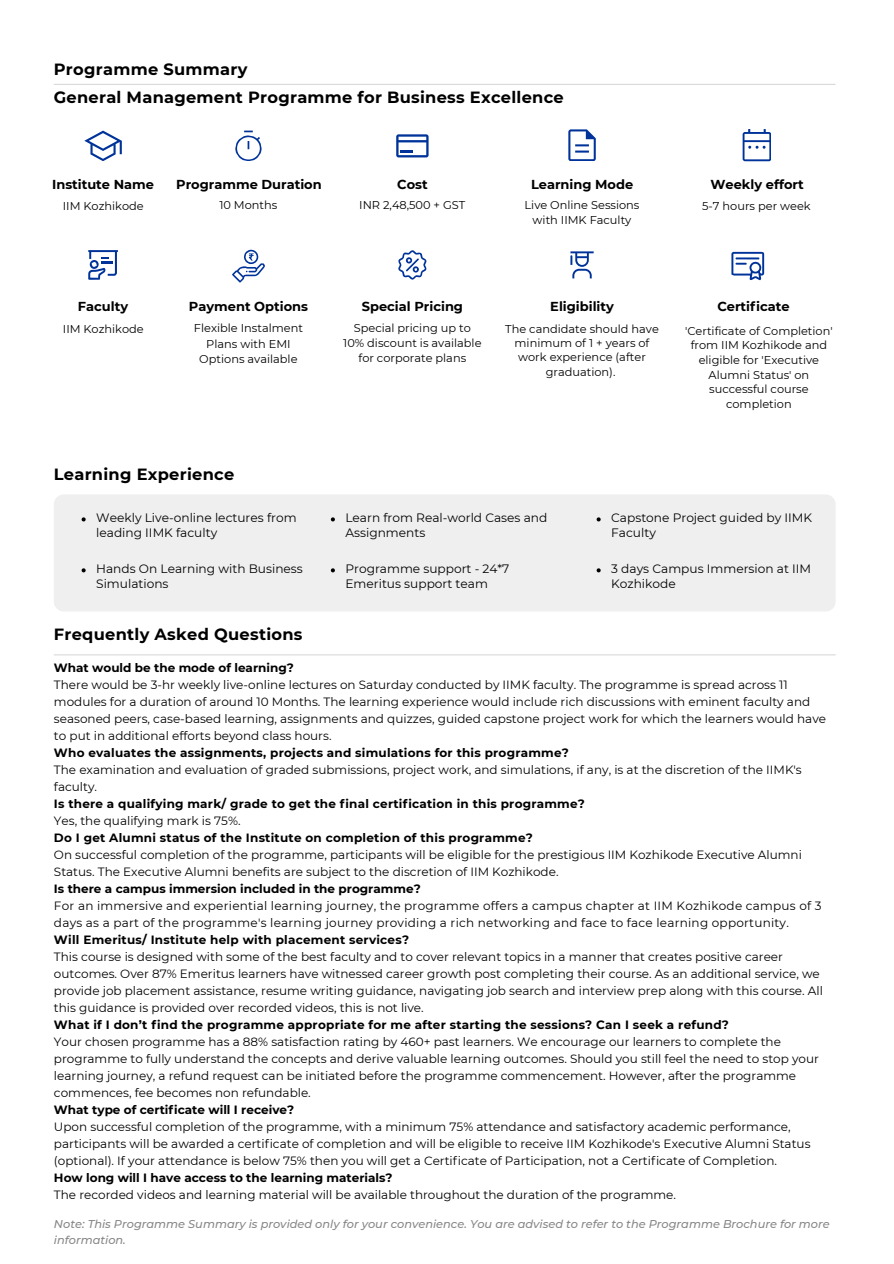
<style>
.page{position:relative;width:894px;height:1264px;background:#fff}
.page>*{position:absolute;margin:0;border:0;box-sizing:border-box;transform-origin:0 0}
.t1{font:700 16.2px/27.9px "Montserrat";letter-spacing:.02em;color:#000}
.t2{font:700 12.9px "Montserrat";color:#000}
.t3{font:12.15px/14.2px "Montserrat";color:#000}
.t4{font:12px/17px "Montserrat";color:#000}
.t5{font:11.4px/14.5px "Montserrat";color:#000;text-align:center}
.t6{font:italic 500 11.4px/15.8px "Montserrat";color:#878787}
.s1{font-weight:700}
</style>
<div class="page">
<hr style="left:54px;top:84px;width:781px;height:1px;background:#d9d9d9">
<div style="left:54px;top:494px;width:781px;height:117px;background:#efefef;border-radius:10px"></div>
<svg style="left:82px;top:517px;width:4px;height:4px"></svg>
<svg style="left:331px;top:517px;width:4px;height:4px"></svg>
<svg style="left:82px;top:568px;width:4px;height:4px"></svg>
<svg style="left:331px;top:568px;width:4px;height:4px"></svg>
<svg style="left:596px;top:517px;width:4px;height:4px"></svg>
<hr style="left:54px;top:654px;width:781px;height:1px;background:#d9d9d9">
<svg style="left:84px;top:131px;width:38px;height:30px"></svg>
<svg style="left:232px;top:250px;width:33px;height:32px"></svg>
<svg style="left:88px;top:250px;width:30px;height:30px"></svg>
<svg style="left:396px;top:134px;width:32px;height:23px"></svg>
<svg style="left:398px;top:250px;width:28px;height:29px"></svg>
<svg style="left:568px;top:129px;width:27px;height:32px"></svg>
<svg style="left:570px;top:251px;width:23px;height:27px"></svg>
<svg style="left:742px;top:129px;width:29px;height:32px"></svg>
<svg style="left:731px;top:252px;width:33px;height:28px"></svg>
<svg style="left:235px;top:131px;width:26px;height:30px"></svg>
<svg style="left:596px;top:568px;width:4px;height:4px"></svg>
<h1 class="t1" style="left:54px;top:55px;width:511px">Programme Summary<br>General Management Programme for Business Excellence</h1>
<p class="t2" style="left:52px;top:176px;width:103px">Institute Name</p>
<p class="t5" style="left:63px;top:198px;width:82px">IIM Kozhikode</p>
<h2 class="t2" style="left:176px;top:176px;width:147px">Programme Duration</h2>
<p class="t5" style="left:219px;top:198px;width:60px">10 Months</p>
<p class="t2" style="left:397px;top:176px;width:32px">Cost</p>
<p class="t5" style="left:359px;top:198px;width:108px">INR 2,48,500 + GST</p>
<h1 class="t2" style="left:531px;top:176px;width:104px">Learning Mode</h1>
<p class="t5" style="left:524px;top:198px;width:116px">Live Online Sessions with IIMK Faculty</p>
<p class="t2" style="left:710px;top:176px;width:95px">Weekly effort</p>
<p class="t5" style="left:702px;top:198px;width:110px">5-7 hours per week</p>
<h2 class="t2" style="left:78px;top:298px;width:52px">Faculty</h2>
<h2 class="t5" style="left:63px;top:321px;width:82px">IIM Kozhikode</h2>
<p class="t2" style="left:189px;top:298px;width:121px">Payment Options</p>
<p class="t5" style="left:194px;top:321px;width:111px;line-height:15.1px">Flexible Instalment<br>Plans with EMI<br>Options available</p>
<p class="t1" style="left:54px;top:460px;width:182px">Learning Experience</p>
<h2 class="t2" style="left:362px;top:298px;width:103px">Special Pricing</h2>
<h2 class="t5" style="left:343px;top:321px;width:140px">Special pricing up to<br>10% discount is available for corporate plans</h2>
<p class="t2" style="left:550px;top:298px;width:65px">Eligibility</p>
<p class="t5" style="left:505px;top:322px;width:155px">The candidate should have minimum of 1 + years of work experience (after graduation).</p>
<p class="t2" style="left:717px;top:298px;width:74px">Certificate</p>
<h1 class="t5" style="left:685px;top:323px;width:149px">'Certificate of Completion' from IIM Kozhikode and eligible for 'Executive<br>Alumni Status' on successful course completion</h1>
<h2 class="t3" style="left:96px;top:511px;width:202px">Weekly Live-online lectures from leading IIMK faculty</h2>
<h2 class="t3" style="left:345px;top:511px;width:203px">Learn from Real-world Cases and<br>Assignments</h2>
<h2 class="t3" style="left:96px;top:562px;width:208px">Hands On Learning with Business<br>Simulations</h2>
<p class="t3" style="left:345px;top:562px;width:165px">Programme support - 24*7<br>Emeritus support team</p>
<h2 class="t1" style="left:54px;top:620px;width:250px">Frequently Asked Questions</h2>
<p class="t3" style="left:611px;top:511px;width:202px">Capstone Project guided by IIMK<br>Faculty</p>
<p class="t3" style="left:611px;top:562px;width:201px">3 days Campus Immersion at IIM<br>Kozhikode</p>
<h4 class="t4" style="left:54px;top:659px;width:773px"><span class="s1">What would be the mode of learning?<br></span>There would be 3-hr weekly live-online lectures on Saturday conducted by IIMK faculty. The programme is spread across 11 modules for a duration of around 10 Months. The learning experience would include rich discussions with eminent faculty and seasoned peers, case-based learning, assignments and quizzes, guided capstone project work for which the learners would have to put in additional efforts beyond class hours.<br><span class="s1">Who evaluates the assignments, projects and simulations for this programme?<br></span>The examination and evaluation of graded submissions, project work, and simulations, if any, is at the discretion of the IIMK's faculty.<br><span class="s1">Is there a qualifying mark/ grade to get the final certification in this programme?<br></span>Yes, the qualifying mark is 75%.<br><span class="s1">Do I get Alumni status of the Institute on completion of this programme?<br></span>On successful completion of the programme, participants will be eligible for the prestigious IIM Kozhikode Executive Alumni Status. The Executive Alumni benefits are subject to the discretion of IIM Kozhikode.<br><span class="s1">Is there a campus immersion included in the programme?<br></span>For an immersive and experiential learning journey, the programme offers a campus chapter at IIM Kozhikode campus of 3 days as a part of the programme's learning journey providing a rich networking and face to face learning opportunity.<br><span class="s1">Will Emeritus/ Institute help with placement services?<br></span>This course is designed with some of the best faculty and to cover relevant topics in a manner that creates positive career outcomes. Over 87% Emeritus learners have witnessed career growth post completing their course. As an additional service, we provide job placement assistance, resume writing guidance, navigating job search and interview prep along with this course. All this guidance is provided over recorded videos, this is not live.<br><span class="s1">What if I don’t find the programme appropriate for me after starting the sessions? Can I seek a refund?<br></span>Your chosen programme has a 88% satisfaction rating by 460+ past learners. We encourage our learners to complete the programme to fully understand the concepts and derive valuable learning outcomes. Should you still feel the need to stop your learning journey, a refund request can be initiated before the programme commencement. However, after the programme commences, fee becomes non refundable.<br><span class="s1">What type of certificate will I receive?<br></span>Upon successful completion of the programme, with a minimum 75% attendance and satisfactory academic performance, participants will be awarded a certificate of completion and will be eligible to receive IIM Kozhikode's Executive Alumni Status (optional). If your attendance is below 75% then you will get a Certificate of Participation, not a Certificate of Completion.<br><span class="s1">How long will I have access to the learning materials?<br></span>The recorded videos and learning material will be available throughout the duration of the programme.</h4>
<h2 class="t6" style="left:54px;top:1215px;width:777px">Note: This Programme Summary is provided only for your convenience. You are advised to refer to the Programme Brochure for more information.</h2>
</div>
